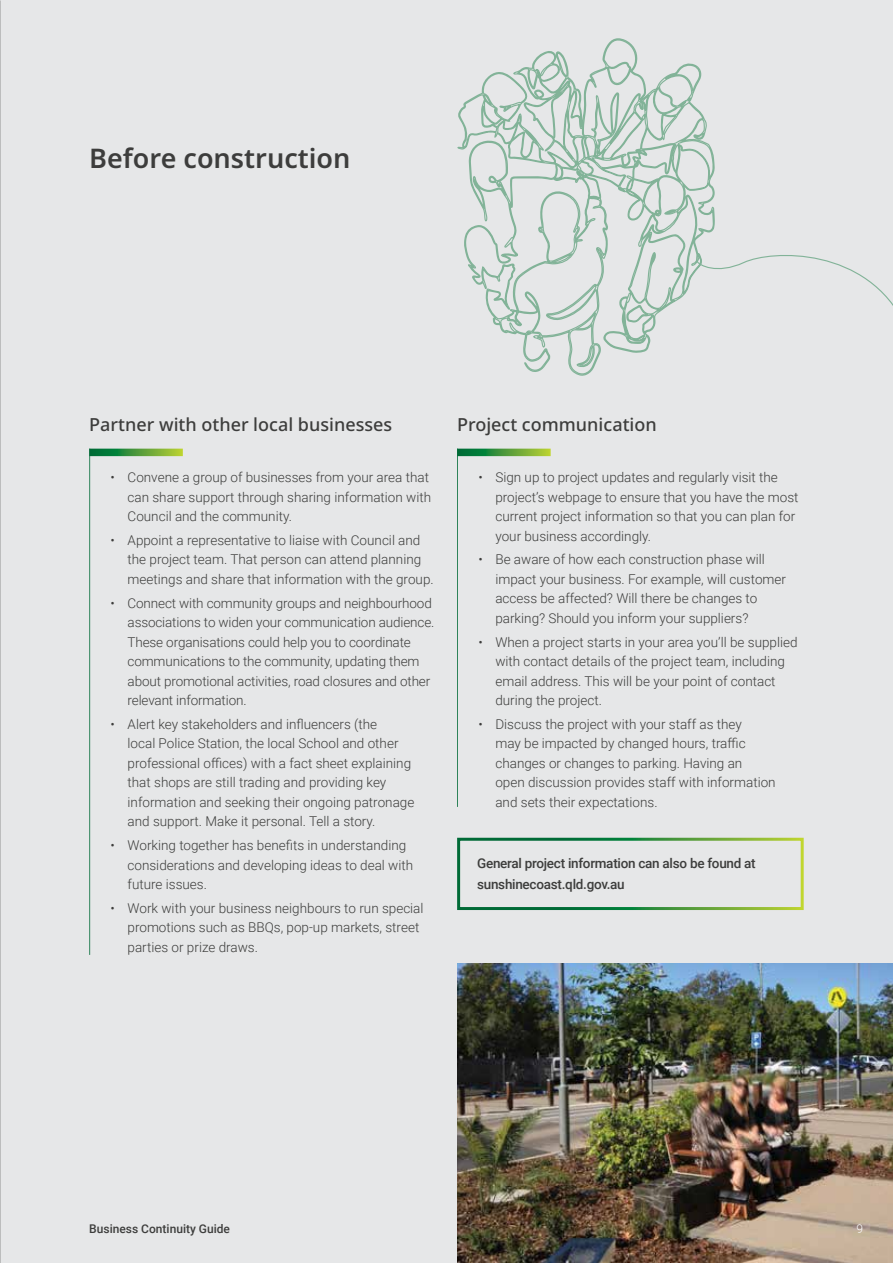
<style>
.page{position:relative;width:893px;height:1263px;background:#e6e7e8}
.page>*{position:absolute;margin:0;border:0;box-sizing:border-box;transform-origin:0 0}
.t1{font:600 27px "Noto Sans";color:#3d3d3c}
.t2{font:500 18px "Noto Sans";color:#3d3d3c}
.t3{font:300 13.5px/19.5px "Roboto";color:#3d3d3c}
.t4{font:500 13.5px/21px "Roboto";letter-spacing:-.02em;color:#3d3d3c}
.t5{font:500 12px "Roboto";color:#3d3d3c}
.t6{font:300 12px "Roboto";color:#fff}
</style>
<div class="page">
<img style="left:0;top:0;width:1px;height:1263px">
<img style="left:457px;top:963px;width:436px;height:300px">
<svg style="left:90px;top:449px;width:93px;height:7px"></svg>
<hr style="left:89px;top:449px;width:1px;height:506px;background:#006a36">
<svg style="left:458px;top:449px;width:93px;height:7px"></svg>
<hr style="left:457px;top:449px;width:1px;height:358px;background:#006a36">
<svg style="left:457px;top:38px;width:258px;height:338px"></svg>
<svg style="left:688px;top:246px;width:205px;height:81px"></svg>
<div style="left:457px;top:838px;width:347px;height:72px;border:3px solid #fff"></div>
<h1 class="t1" style="left:89px;top:139px;width:263px">Before construction</h1>
<h2 class="t2" style="left:89px;top:411px;width:304px">Partner with other local businesses</h2>
<p class="t3" style="left:128px;top:467px;width:305px;text-indent:-17px">• Convene a group of businesses from your area that can share support through sharing information with<br>Council and the community.</p>
<p class="t3" style="left:128px;top:530px;width:308px;text-indent:-17px">• Appoint a representative to liaise with Council and the project team. That person can attend planning meetings and share that information with the group.</p>
<p class="t3" style="left:128px;top:592px;width:308px;text-indent:-17px">• Connect with community groups and neighbourhood associations to widen your communication audience.<br>These organisations could help you to coordinate communications to the community, updating them about promotional activities, road closures and other relevant information.</p>
<p class="t3" style="left:128px;top:714px;width:288px;text-indent:-17px">• Alert key stakeholders and influencers (the<br>local Police Station, the local School and other professional offices) with a fact sheet explaining that shops are still trading and providing key information and seeking their ongoing patronage and support. Make it personal. Tell a story.</p>
<p class="t3" style="left:128px;top:835px;width:287px;text-indent:-17px">• Working together has benefits in understanding considerations and developing ideas to deal with future issues.</p>
<p class="t3" style="left:128px;top:898px;width:297px;text-indent:-17px">• Work with your business neighbours to run special promotions such as BBQs, pop-up markets, street parties or prize draws.</p>
<h2 class="t2" style="left:457px;top:411px;width:201px">Project communication</h2>
<p class="t3" style="left:495px;top:467px;width:305px;text-indent:-17px">• Sign up to project updates and regularly visit the project’s webpage to ensure that you have the most current project information so that you can plan for your business accordingly.</p>
<p class="t3" style="left:495px;top:549px;width:292px;text-indent:-17px">• Be aware of how each construction phase will impact your business. For example, will customer access be affected? Will there be changes to parking? Should you inform your suppliers?</p>
<p class="t3" style="left:495px;top:631px;width:304px;text-indent:-17px">• When a project starts in your area you’ll be supplied with contact details of the project team, including email address. This will be your point of contact during the project.</p>
<p class="t3" style="left:495px;top:714px;width:282px;text-indent:-17px">• Discuss the project with your staff as they<br>may be impacted by changed hours, traffic changes or changes to parking. Having an<br>open discussion provides staff with information and sets their expectations.</p>
<p class="t4" style="left:477px;top:852px;width:280px">General project information can also be found at sunshinecoast.qld.gov.au</p>
<p class="t5" style="left:89px;top:1220px;width:142px">Business Continuity Guide</p>
<p class="t6" style="left:856px;top:1220px;width:8px">9</p>
</div>
